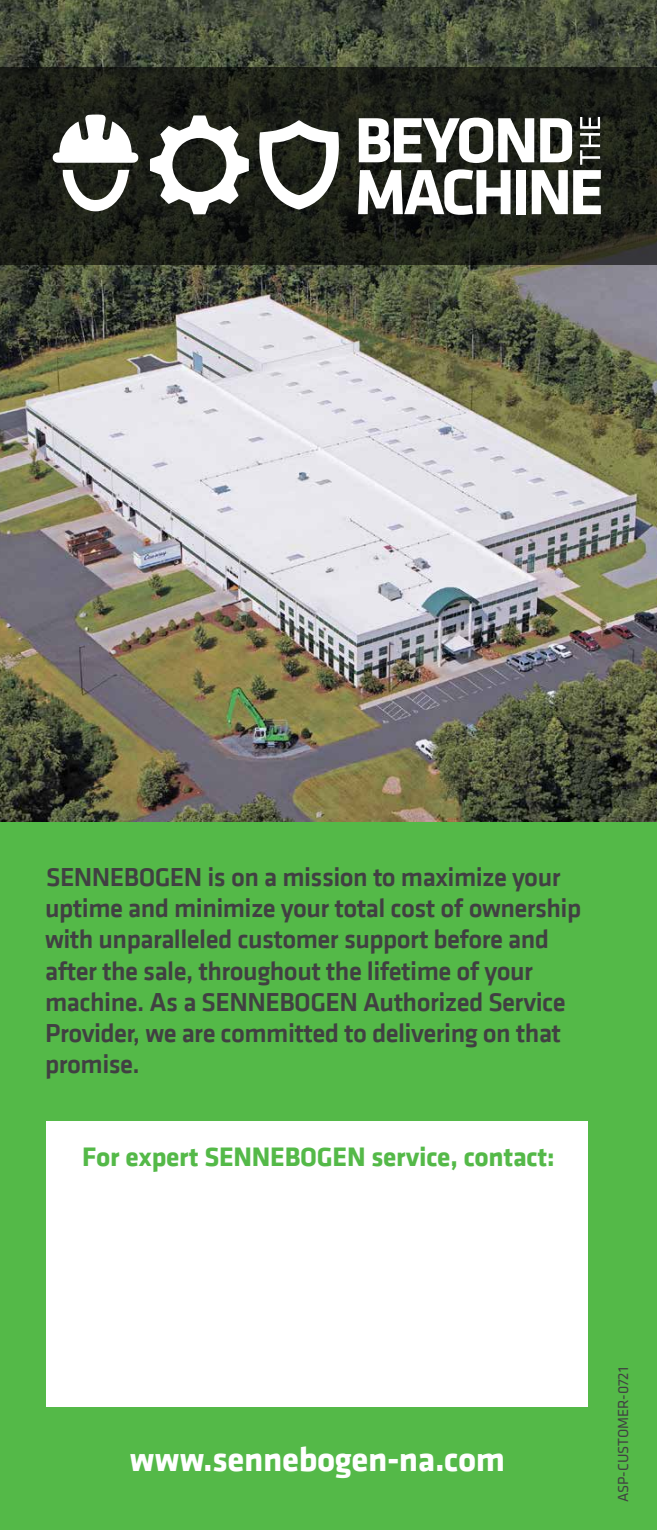
<style>
.page{position:relative;width:657px;height:1530px;background:#fff}
.page>*{position:absolute;margin:0;border:0;box-sizing:border-box;transform-origin:0 0}
.t1{font:700 35px "Klavika";letter-spacing:-.01em;color:#fff}
.t2{font:700 27.5px "Klavika";letter-spacing:-.01em;color:#54b948}
.t3{font:500 26.75px/31.2px "Klavika";letter-spacing:-.02em;color:#414042}
.t4{font:15px "Klavika";color:#414042}
</style>
<div class="page">
<img style="left:0;top:0;width:657px;height:823px">
<svg style="left:0;top:67px;width:657px;height:198px;background:#1c1f17"></svg>
<div style="left:0;top:823px;width:657px;height:707px;background:#54b948"></div>
<div style="left:46px;top:1121px;width:542px;height:286px;background:#fff"></div>
<svg style="left:259px;top:120px;width:80px;height:90px"></svg>
<svg style="left:53px;top:114px;width:85px;height:49px"></svg>
<svg style="left:63px;top:170px;width:66px;height:41px"></svg>
<svg style="left:150px;top:115px;width:99px;height:99px"></svg>
<svg style="left:358px;top:117px;width:243px;height:98px"></svg>
<p class="t3" style="left:45px;top:861px;width:538px">SENNEBOGEN is on a mission to maximize your uptime and minimize your total cost of ownership with unparalleled customer support before and after the sale, throughout the lifetime of your machine. As a SENNEBOGEN Authorized Service Provider, we are committed to delivering on that promise.</p>
<p class="t2" style="left:82px;top:1137px;width:474px">For expert SENNEBOGEN service, contact:</p>
<h1 class="t1" style="left:130px;top:1434px;width:377px">www.sennebogen-na.com</h1>
<p class="t4" style="left:613px;top:1502px;width:137px;rotate:-90deg">ASP-CUSTOMER-0721</p>
</div>
